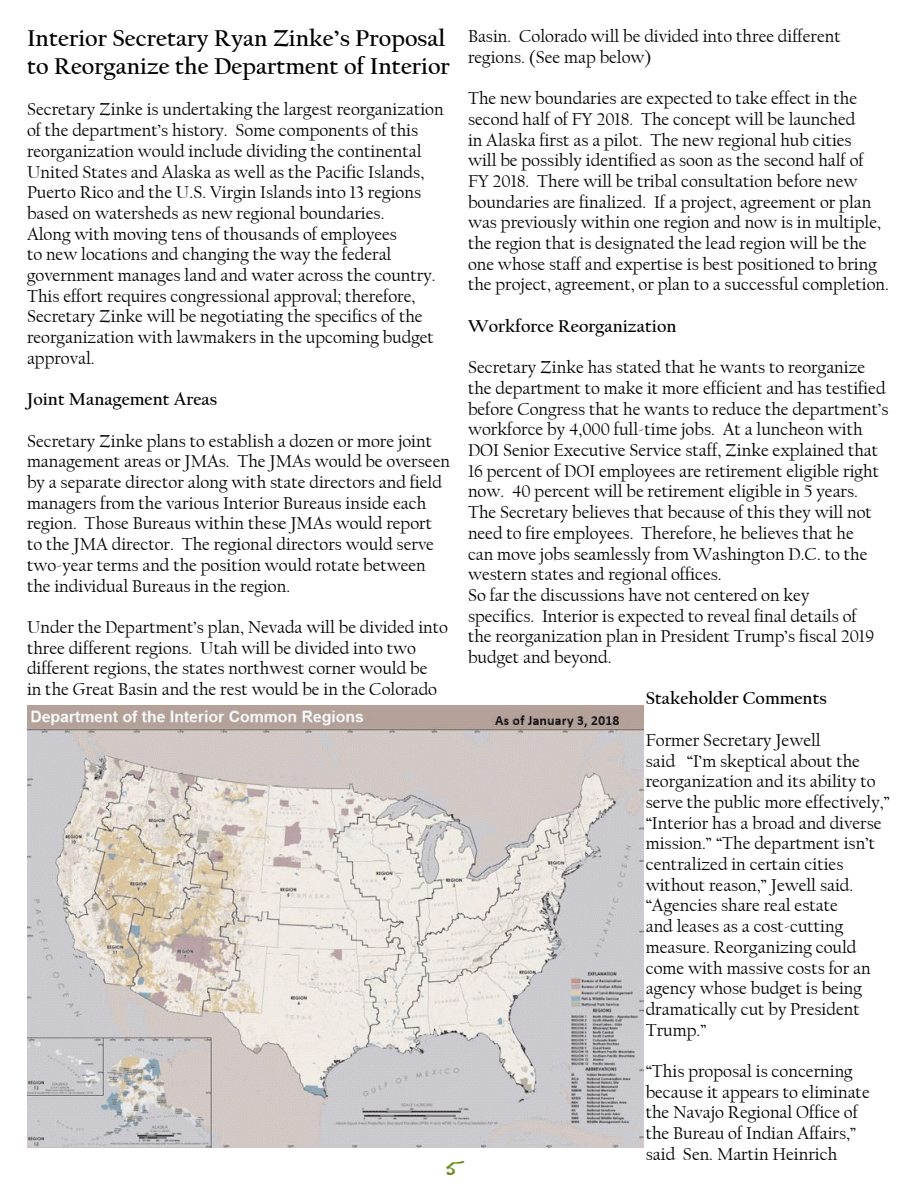
<style>
.page{position:relative;width:918px;height:1188px;background:#fff}
.page>*{position:absolute;margin:0;border:0;box-sizing:border-box;transform-origin:0 0}
.t1{font:700 24px/27.6px "Californian FB";color:#000}
.t2{font:24px "Jane Austen";color:#648c1a}
.t3{font:18px/20.7px "Californian FB";color:#000}
.t4{font:700 18px "Californian FB";color:#000}
</style>
<div class="page">
<img style="left:27px;top:705px;width:616px;height:442px">
<p class="t3" style="left:468px;top:26px;width:374px">Basin. Colorado will be divided into three different regions. (See map below)</p>
<p class="t3" style="left:468px;top:88px;width:423px">The new boundaries are expected to take effect in the second half of FY 2018. The concept will be launched<br>in Alaska first as a pilot. The new regional hub cities<br>will be possibly identified as soon as the second half of<br>FY 2018. There will be tribal consultation before new boundaries are finalized. If a project, agreement or plan was previously within one region and now is in multiple, the region that is designated the lead region will be the one whose staff and expertise is best positioned to bring the project, agreement, or plan to a successful completion.</p>
<p class="t4" style="left:468px;top:316px;width:210px">Workforce Reorganization</p>
<p class="t3" style="left:468px;top:357px;width:422px">Secretary Zinke has stated that he wants to reorganize the department to make it more efficient and has testified before Congress that he wants to reduce the department’s workforce by 4,000 full-time jobs. At a luncheon with DOI Senior Executive Service staff, Zinke explained that 16 percent of DOI employees are retirement eligible right now. 40 percent will be retirement eligible in 5 years.<br>The Secretary believes that because of this they will not need to fire employees. Therefore, he believes that he<br>can move jobs seamlessly from Washington D.C. to the western states and regional offices.<br>So far the discussions have not centered on key<br>specifics. Interior is expected to reveal final details of<br>the reorganization plan in President Trump’s fiscal 2019 budget and beyond.</p>
<p class="t4" style="left:646px;top:688px;width:183px">Stakeholder Comments</p>
<p class="t3" style="left:646px;top:730px;width:246px">Former Secretary Jewell<br>said “I’m skeptical about the reorganization and its ability to serve the public more effectively,” “Interior has a broad and diverse mission.” “The department isn’t centralized in certain cities without reason,” Jewell said. “Agencies share real estate<br>and leases as a cost-cutting measure. Reorganizing could come with massive costs for an agency whose budget is being dramatically cut by President<br>Trump.”</p>
<p class="t3" style="left:646px;top:1061px;width:225px">“This proposal is concerning because it appears to eliminate the Navajo Regional Office of the Bureau of Indian Affairs,” said Sen. Martin Heinrich</p>
<h1 class="t1" style="left:27px;top:25px;width:424px">Interior Secretary Ryan Zinke’s Proposal to Reorganize the Department of Interior</h1>
<p class="t3" style="left:27px;top:99px;width:418px">Secretary Zinke is undertaking the largest reorganization of the department’s history. Some components of this reorganization would include dividing the continental United States and Alaska as well as the Pacific Islands, Puerto Rico and the U.S. Virgin Islands into 13 regions based on watersheds as new regional boundaries.<br>Along with moving tens of thousands of employees<br>to new locations and changing the way the federal government manages land and water across the country.<br>This effort requires congressional approval; therefore, Secretary Zinke will be negotiating the specifics of the reorganization with lawmakers in the upcoming budget approval.</p>
<p class="t4" style="left:27px;top:389px;width:192px">Joint Management Areas</p>
<p class="t3" style="left:27px;top:431px;width:424px">Secretary Zinke plans to establish a dozen or more joint management areas or JMAs. The JMAs would be overseen by a separate director along with state directors and field managers from the various Interior Bureaus inside each region. Those Bureaus within these JMAs would report to the JMA director. The regional directors would serve two-year terms and the position would rotate between the individual Bureaus in the region.</p>
<p class="t3" style="left:27px;top:617px;width:423px">Under the Department’s plan, Nevada will be divided into three different regions. Utah will be divided into two different regions, the states northwest corner would be<br>in the Great Basin and the rest would be in the Colorado</p>
<h1 class="t2" style="left:445px;top:1153px;width:15px">5</h1>
</div>
